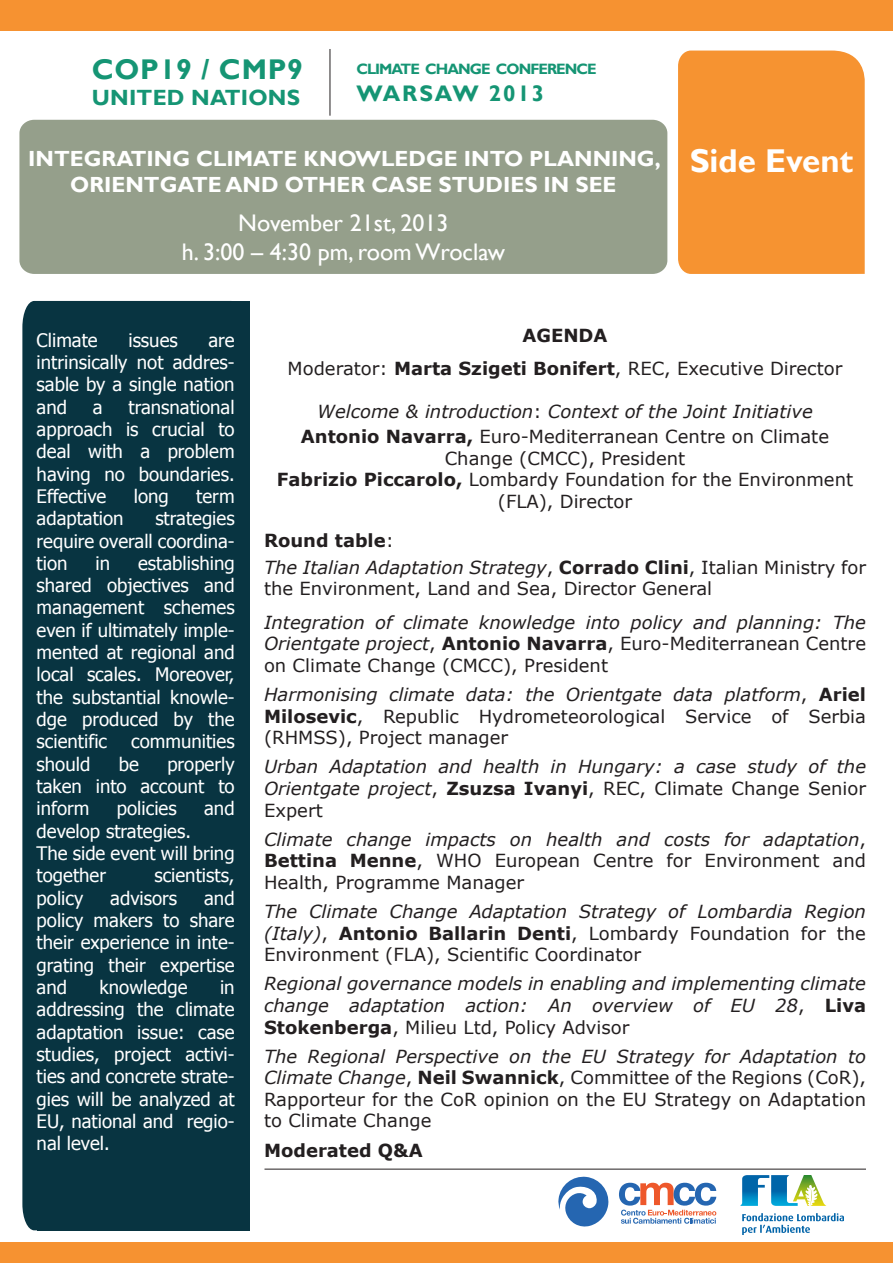
<style>
.page{position:relative;width:893px;height:1263px;background:#fff}
.page>*{position:absolute;margin:0;border:0;box-sizing:border-box;transform-origin:0 0}
.t1{font:700 33px "Gill Sans";color:#fff}
.t2{font:700 28.5px "Gill Sans";letter-spacing:.025em;color:#159574}
.t3{font:24px/28.8px "Gill Sans";color:#fff;text-align:center}
.t4{font:700 22.5px "Gill Sans";letter-spacing:.085em;color:#159574}
.t5{font:700 22.05px "Gill Sans";letter-spacing:.01em;color:#159574}
.t6{font:700 21.9px/26.2px "Gill Sans";color:#fff;text-align:center}
.t7{font:18.6px/22.4px "Tahoma";color:#fff;text-align:justify}
.t8{font:18px/21.6px "Verdana";color:#231f20;text-align:justify}
.t9{font:italic 18px/21.6px "Verdana";color:#231f20;text-align:justify}
.t10{font:700 18px "Verdana";color:#231f20}
.t11{font:700 15px "Gill Sans";letter-spacing:-.065em;color:#159574}
.s1{font-weight:700}
.s2{font-style:normal}
.s3{font-weight:700;font-style:normal}
.s4{font-style:italic}
</style>
<div class="page">
<div style="left:19px;top:120px;width:648px;height:154px;background:#959f8b;border-radius:14px"></div>
<div style="left:678px;top:51px;width:187px;height:223px;background:#f69331"></div>
<div style="left:37px;top:301px;width:212px;height:929px;background:#083441"></div>
<svg style="left:22px;top:301px;width:15px;height:929px;background:#1e4652"></svg>
<div style="left:0;top:1242px;width:893px;height:21px;background:#f69231"></div>
<svg style="left:558px;top:1176px;width:51px;height:51px"></svg>
<svg style="left:619px;top:1183px;width:97px;height:41px"></svg>
<img style="left:740px;top:1175px;width:103px;height:60px">
<div style="left:0;top:0;width:893px;height:31px;background:#f69231"></div>
<h2 class="t2" style="left:92px;top:52px;width:213px">COP19 / CMP9</h2>
<p class="t5" style="left:92px;top:84px;width:210px">UNITED NATIONS</p>
<p class="t11" style="left:356px;top:60px;width:242px">CLIMATE CHANGE CONFERENCE</p>
<p class="t4" style="left:356px;top:80px;width:189px">WARSAW 2013</p>
<p class="t6" style="left:28px;top:146px;width:634px">INTEGRATING CLIMATE KNOWLEDGE INTO PLANNING,<br>ORIENTGATE AND OTHER CASE STUDIES IN SEE</p>
<h3 class="t3" style="left:182px;top:209px;width:325px">November 21st, 2013<br>h. 3:00 – 4:30 pm, room Wroclaw</h3>
<h1 class="t1" style="left:690px;top:141px;width:165px">Side Event</h1>
<p class="t7" style="left:37px;top:328px;width:63px">Climate</p>
<p class="t7" style="left:128px;top:328px;width:51px">issues</p>
<p class="t7" style="left:37px;top:328px;width:200px;text-indent:172px">are intrinsically not addres&shy;sable by a single nation and</p>
<p class="t7" style="left:37px;top:395px;width:200px;text-indent:92px">transnational approach is crucial to deal with a problem having no boundaries.<br>Effective</p>
<p class="t7" style="left:93px;top:395px;width:11px">a</p>
<p class="t7" style="left:134px;top:484px;width:37px">long</p>
<p class="t7" style="left:196px;top:484px;width:40px">term</p>
<p class="t7" style="left:37px;top:506px;width:89px">adaptation</p>
<p class="t7" style="left:37px;top:506px;width:199px;text-indent:119px">strategies require overall coordina&shy;tion</p>
<p class="t7" style="left:37px;top:551px;width:200px;text-indent:102px">establishing shared objectives and management schemes even if ultimately imple&shy;mented at regional and local scales. Moreover, the substantial knowle&shy;dge produced by the scientific</p>
<p class="t7" style="left:96px;top:551px;width:16px">in</p>
<p class="t7" style="left:131px;top:730px;width:105px">communities</p>
<p class="t7" style="left:37px;top:752px;width:199px;text-indent:131px">properly taken into account to inform</p>
<p class="t7" style="left:37px;top:752px;width:55px">should</p>
<p class="t7" style="left:119px;top:752px;width:22px">be</p>
<p class="t7" style="left:117px;top:797px;width:61px">policies</p>
<p class="t7" style="left:204px;top:797px;width:32px">and</p>
<p class="t7" style="left:37px;top:819px;width:199px;text-align:left">develop strategies.<br>The side event will bring together</p>
<p class="t7" style="left:154px;top:863px;width:82px">scientists,</p>
<p class="t7" style="left:37px;top:886px;width:199px;text-indent:168px">and policy makers to share their experience in inte&shy;grating their expertise and</p>
<p class="t7" style="left:37px;top:886px;width:48px">policy</p>
<p class="t7" style="left:110px;top:886px;width:68px">advisors</p>
<p class="t7" style="left:100px;top:975px;width:89px">knowledge</p>
<p class="t7" style="left:37px;top:975px;width:200px;text-indent:183px">in addressing the climate adaptation issue: case studies, project activi&shy;ties and concrete strate&shy;gies will be analyzed at EU, national and regio&shy;nal level.</p>
<p class="t8" style="left:288px;top:318px;width:556px;line-height:33.6px;text-align:center"><span class="s1">AGENDA<br></span>Moderator: <span class="s1">Marta Szigeti Bonifert</span>, REC, Executive Director</p>
<p class="t9" style="left:301px;top:399px;width:530px;line-height:24.6px;text-align:center">Welcome &amp; introduction<span class="s2">:</span> Context of the Joint Initiative<br><span class="s3">Antonio Navarra,</span> <span class="s2">Euro-Mediterranean Centre on Climate</span></p>
<p class="t8" style="left:277px;top:447px;width:578px;text-align:center">Change (CMCC), President<br><span class="s1">Fabrizio Piccarolo,</span> Lombardy Foundation for the Environment (FLA), Director</p>
<p class="t9" style="left:264px;top:528px;width:603px;line-height:26.1px"><span class="s3">Round table</span><span class="s2">:<br></span>The Italian Adaptation Strategy<span class="s2">,</span> <span class="s3">Corrado Clini</span><span class="s2">, Italian Ministry for</span></p>
<p class="t8" style="left:264px;top:578px;width:450px">the Environment, Land and Sea, Director General</p>
<p class="t9" style="left:264px;top:611px;width:604px">Integration of climate knowledge into policy and planning: The Orientgate project<span class="s2">,</span> <span class="s3">Antonio Navarra</span><span class="s2">, Euro-Mediterranean Centre on Climate Change (CMCC), President</span></p>
<p class="t8" style="left:264px;top:683px;width:604px"><span class="s4">Harmonising climate data: the Orientgate data platform</span>, <span class="s1">Ariel Milosevic</span>, Republic Hydrometeorological Service of Serbia (RHMSS), Project manager</p>
<p class="t9" style="left:264px;top:756px;width:603px">Urban Adaptation and health in Hungary: a case study of the Orientgate project<span class="s2">,</span> <span class="s3">Zsuzsa Ivanyi</span><span class="s2">, REC, Climate Change Senior Expert</span></p>
<p class="t8" style="left:264px;top:828px;width:603px"><span class="s4">Climate change impacts on health and costs for adaptation</span>, <span class="s1">Bettina Menne</span>, WHO European Centre for Environment and Health, Programme Manager</p>
<p class="t8" style="left:264px;top:900px;width:603px"><span class="s4">The Climate Change Adaptation Strategy of Lombardia Region (Italy)</span>, <span class="s1">Antonio Ballarin Denti</span>, Lombardy Foundation for the Environment (FLA), Scientific Coordinator</p>
<p class="t9" style="left:264px;top:973px;width:603px">Regional governance models in enabling and implementing climate change adaptation action: An overview of EU 28<span class="s2">,</span> <span class="s3">Liva Stokenberga</span><span class="s2">, Milieu Ltd, Policy Advisor</span></p>
<p class="t8" style="left:264px;top:1045px;width:603px"><span class="s4">The Regional Perspective on the EU Strategy for Adaptation to Climate Change</span>, <span class="s1">Neil Swannick</span>, Committee of the Regions (CoR), Rapporteur for the CoR opinion on the EU Strategy on Adaptation to Climate Change</p>
<p class="t10" style="left:264px;top:1137px;width:160px">Moderated Q&amp;A</p>
</div>
